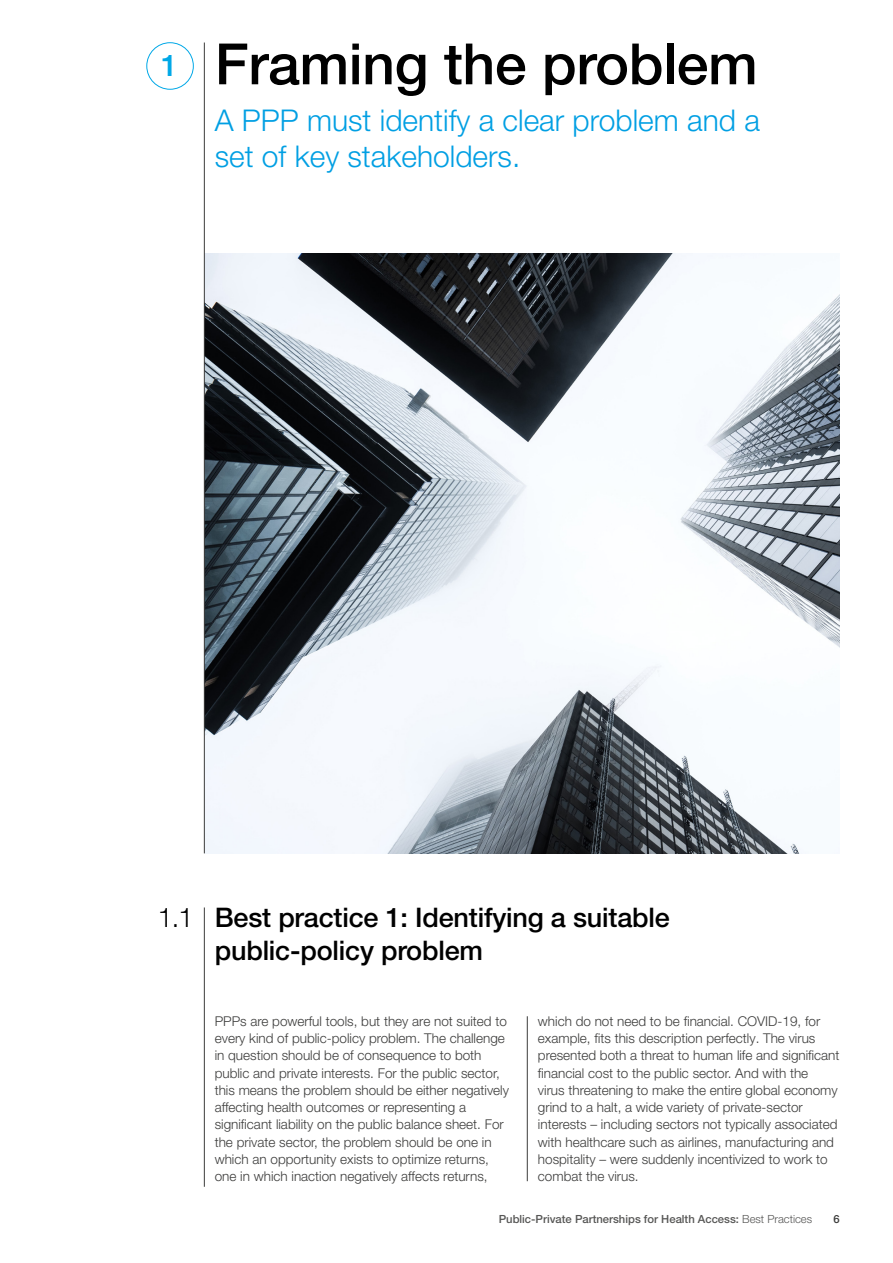
<style>
.page{position:relative;width:893px;height:1263px;background:#fff}
.page>*{position:absolute;margin:0;border:0;box-sizing:border-box;transform-origin:0 0}
.t1{font:500 57px "Helvetica Neue LT Pro";letter-spacing:-.005em;color:#000}
.t2{font:300 30px/36px "Helvetica Neue LT Pro";color:#009fe3}
.t3{font:500 27px/32.4px "Helvetica Neue LT Pro";letter-spacing:-.005em;color:#000}
.t4{font:300 27px "Helvetica Neue LT Pro";color:#000}
.t5{font:300 13.5px/17.2px "Helvetica Neue LT Pro";color:#3c3c3b}
.t6{font:500 11.25px "Helvetica Neue LT Pro";color:#575756}
.t7{font:500 11.25px "Helvetica Neue LT Pro";color:#3c3c3b}
.s1{font-size:30px;color:#00a8e7}
.s2{font-weight:300}
</style>
<div class="page">
<img style="left:205px;top:254px;width:635px;height:599px">
<div style="left:147px;top:43px;width:47px;height:46px;border:1px solid #00a8e7;border-radius:50%"></div>
<hr style="left:204px;top:43px;width:1px;height:810px;background:#3c3c3b">
<hr style="left:204px;top:907px;width:1px;height:280px;background:#3c3c3b">
<hr style="left:527px;top:1016px;width:1px;height:165px;background:#3c3c3b">
<h1 class="t1" style="left:161px;top:30px;width:598px"><span class="s1">1</span> Framing the problem</h1>
<h2 class="t2" style="left:215px;top:102px;width:547px">A PPP must identify a clear problem and a set of key stakeholders.</h2>
<h3 class="t4" style="left:158px;top:901px;width:37px">1.1</h3>
<h3 class="t3" style="left:215px;top:901px;width:457px">Best practice 1: Identifying a suitable public-policy problem</h3>
<p class="t5" style="left:215px;top:1012px;width:296px">PPPs are powerful tools, but they are not suited to every kind of public-policy problem. The challenge in question should be of consequence to both public and private interests. For the public sector, this means the problem should be either negatively affecting health outcomes or representing a significant liability on the public balance sheet. For the private sector, the problem should be one in which an opportunity exists to optimize returns, one in which inaction negatively affects returns,</p>
<p class="t5" style="left:538px;top:1012px;width:303px">which do not need to be financial. COVID-19, for example, fits this description perfectly. The virus presented both a threat to human life and significant financial cost to the public sector. And with the<br>virus threatening to make the entire global economy grind to a halt, a wide variety of private-sector interests – including sectors not typically associated with healthcare such as airlines, manufacturing and hospitality – were suddenly incentivized to work to combat the virus.</p>
<p class="t6" style="left:499px;top:1212px;width:315px">Public-Private Partnerships for Health Access: <span class="s2">Best Practices</span></p>
<p class="t7" style="left:834px;top:1212px;width:8px">6</p>
</div>
